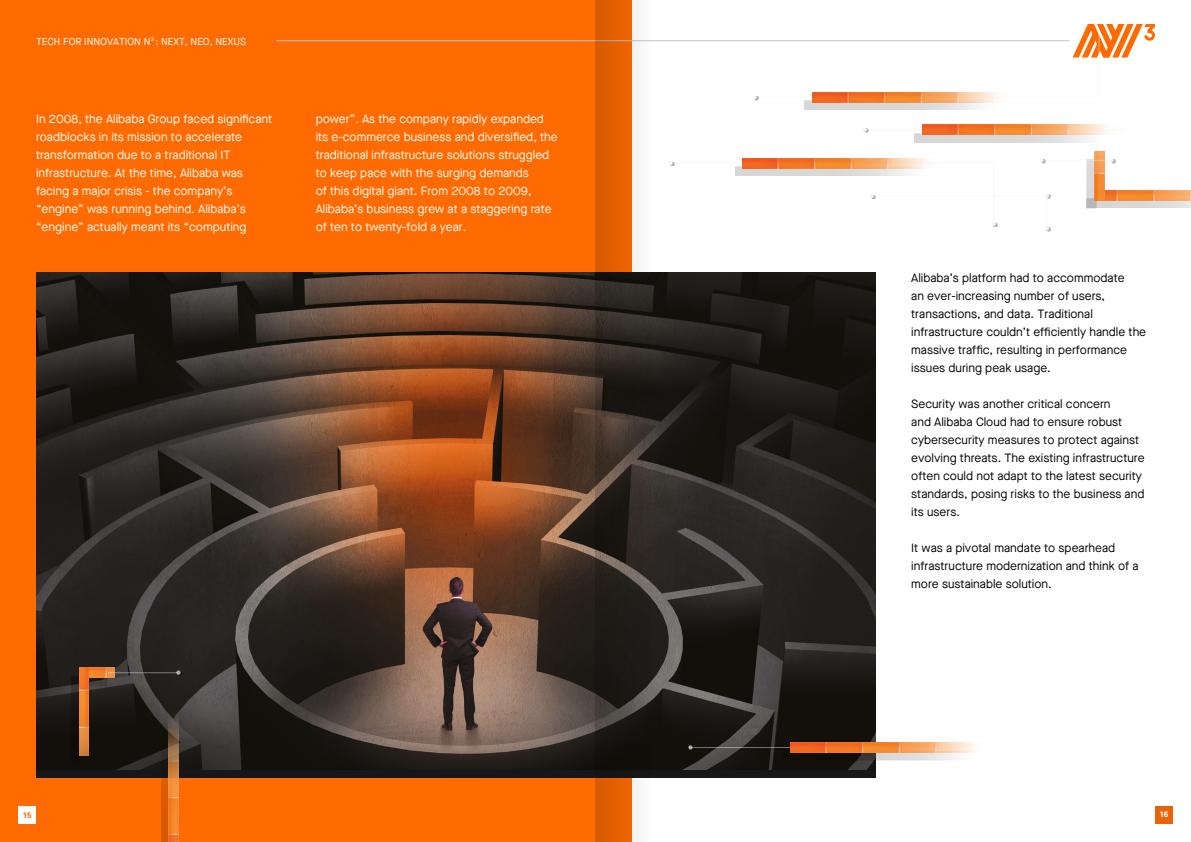
<style>
.page{position:relative;width:1191px;height:842px;background:#fff}
.page>*{position:absolute;margin:0;border:0;box-sizing:border-box;transform-origin:0 0}
.t1{font:12px/18px "Maison Neue";color:#000}
.t2{font:12px/18px "Maison Neue";color:#fff}
.t3{font:10px "Maison Neue";color:#fff}
.t4{font:700 8px "Univers LT Std";color:#fff}
.t5{font:700 8px "Univers LT Std";color:#ff6a00}
</style>
<div class="page">
<div style="left:0;top:0;width:631px;height:842px;background:#ff6b00"></div>
<img style="left:36px;top:273px;width:839px;height:496px">
<div style="left:161px;top:619px;width:10px;height:223px;background:#000;opacity:.16"></div>
<img style="left:169px;top:606px;width:10px;height:236px">
<svg style="left:176px;top:670px;width:7px;height:5px"></svg>
<div style="left:71px;top:676px;width:36px;height:10px;background:#000;opacity:.16"></div>
<img style="left:89px;top:668px;width:26px;height:10px">
<hr style="left:108px;top:672px;width:70px;height:1px;background:#fff">
<div style="left:71px;top:676px;width:10px;height:88px;background:#000;opacity:.16"></div>
<img style="left:79px;top:668px;width:10px;height:87px">
<svg style="left:708px;top:681px;width:168px;height:69px;background:#23201c"></svg>
<div style="left:783px;top:751px;width:295px;height:9px;background:#000;opacity:.16"></div>
<img style="left:791px;top:742px;width:287px;height:10px">
<div style="left:1155px;top:806px;width:17px;height:17px;background:#eb6209"></div>
<hr style="left:276px;top:41px;width:793px;height:1px;background:#c4c4c4">
<div style="left:1086px;top:198px;width:105px;height:10px;background:#000;opacity:.16"></div>
<img style="left:1104px;top:190px;width:87px;height:10px">
<svg style="left:752px;top:24px;width:403px;height:76px"></svg>
<svg style="left:1111px;top:159px;width:4px;height:4px"></svg>
<div style="left:1086px;top:159px;width:10px;height:50px;background:#000;opacity:.16"></div>
<img style="left:1094px;top:151px;width:10px;height:49px">
<hr style="left:865px;top:130px;width:259px;height:1px;background:#f2f1f1">
<hr style="left:1042px;top:160px;width:70px;height:1px;background:#f2f1f1">
<div style="left:914px;top:133px;width:260px;height:10px;background:#000;opacity:.16"></div>
<img style="left:922px;top:125px;width:252px;height:10px">
<div style="left:804px;top:100px;width:295px;height:10px;background:#000;opacity:.16"></div>
<img style="left:812px;top:92px;width:300px;height:10px">
<div style="left:734px;top:166px;width:250px;height:10px;background:#000;opacity:.16"></div>
<img style="left:742px;top:158px;width:242px;height:10px">
<div style="left:18px;top:806px;width:18px;height:17px;background:#fff"></div>
<svg style="left:595px;top:0;width:113px;height:842px"></svg>
<p class="t3" style="left:36px;top:35px;width:211px">TECH FOR INNOVATION N<sup>3</sup> : NEXT, NEO, NEXUS</p>
<p class="t2" style="left:36px;top:110px;width:238px">In 2008, the Alibaba Group faced significant roadblocks in its mission to accelerate transformation due to a traditional IT infrastructure. At the time, Alibaba was facing a major crisis - the company’s “engine” was running behind. Alibaba’s “engine” actually meant its “computing</p>
<p class="t2" style="left:316px;top:110px;width:243px">power”. As the company rapidly expanded its e-commerce business and diversified, the traditional infrastructure solutions struggled to keep pace with the surging demands<br>of this digital giant. From 2008 to 2009, Alibaba’s business grew at a staggering rate of ten to twenty-fold a year.</p>
<p class="t5" style="left:23px;top:810px;width:10px">15</p>
<p class="t1" style="left:911px;top:269px;width:236px">Alibaba’s platform had to accommodate<br>an ever-increasing number of users, transactions, and data. Traditional infrastructure couldn’t efficiently handle the massive traffic, resulting in performance issues during peak usage.</p>
<p class="t1" style="left:911px;top:395px;width:235px">Security was another critical concern<br>and Alibaba Cloud had to ensure robust cybersecurity measures to protect against evolving threats. The existing infrastructure often could not adapt to the latest security standards, posing risks to the business and its users.</p>
<p class="t1" style="left:911px;top:539px;width:229px">It was a pivotal mandate to spearhead infrastructure modernization and think of a more sustainable solution.</p>
<p class="t4" style="left:1159px;top:809px;width:10px">16</p>
</div>
